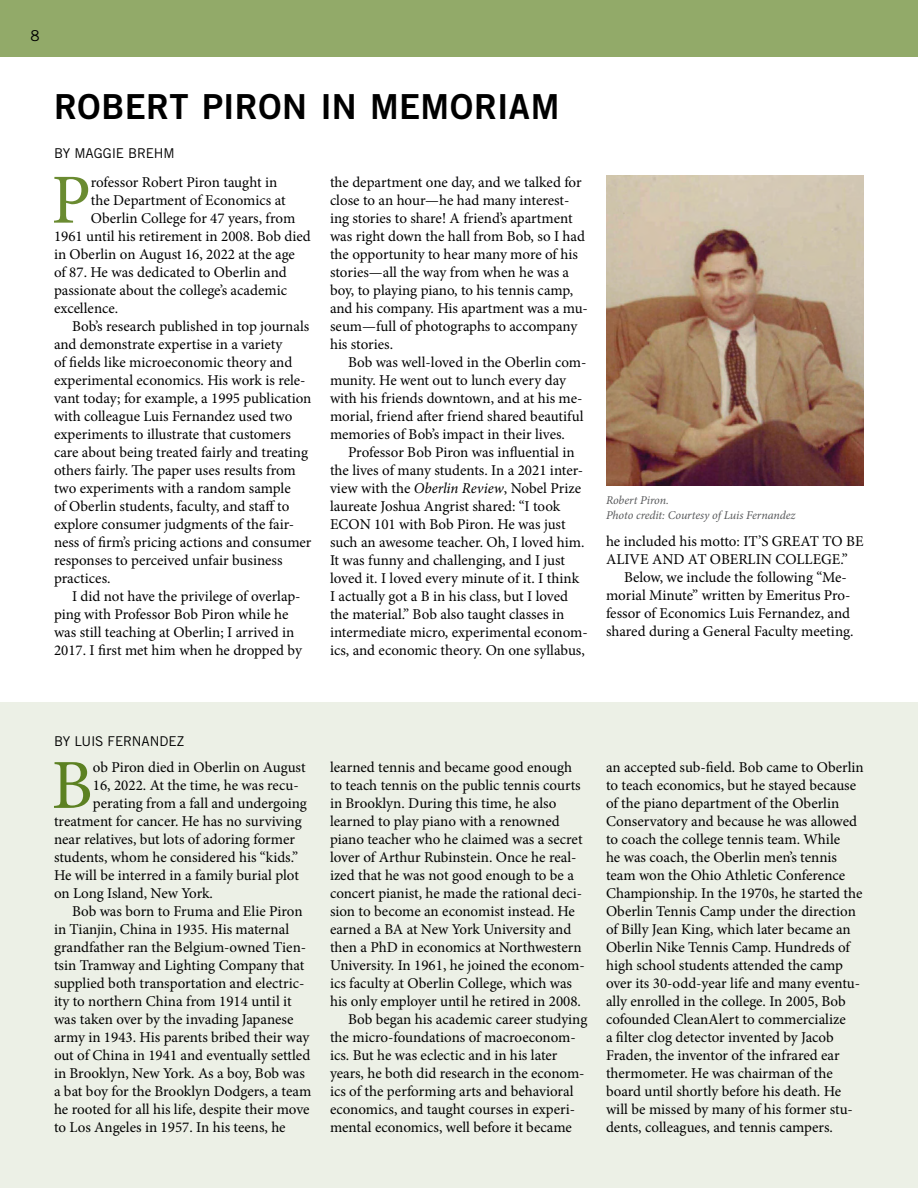
<style>
.page{position:relative;width:918px;height:1188px;background:#fff}
.page>*{position:absolute;margin:0;border:0;box-sizing:border-box;transform-origin:0 0}
.body_w_indent{font:70.35px "Minion Pro";color:#6a8b31}
.body_w_indent-2{font:70.35px "Minion Pro";color:#5c8122}
.headline_TG{font:34.5px "Trade Gothic LT Std Bd 2";letter-spacing:.01em;color:#000}
.body_w_indent-3{font:15px/18px "Minion Pro";color:#000}
.t1{font:15px "Trade Gothic LT Std";color:#000}
.t2{font:13.5px "Trade Gothic LT Std";letter-spacing:-.01em;color:#000}
.t3{font:italic 12px "Minion Pro";letter-spacing:-.01em;color:#58595b}
.s1{font-style:italic}
</style>
<div class="page">
<div style="left:0;top:0;width:918px;height:56px;background:#92aa69"></div>
<img style="left:606px;top:176px;width:258px;height:310px">
<div style="left:0;top:702px;width:918px;height:486px;background:#ecf0e6"></div>
<p class="t1" style="left:31px;top:26px;width:11px">8</p>
<h2 class="headline_TG" style="left:54px;top:86px;width:507px">ROBERT PIRON IN MEMORIAM</h2>
<p class="t2" style="left:54px;top:145px;width:122px">BY MAGGIE BREHM</p>
<p class="body_w_indent" style="left:51px;top:153px;width:41px">P</p>
<p class="body_w_indent-3" style="left:91px;top:173px;width:188px">rofessor Robert Piron taught in</p>
<p class="body_w_indent-3" style="left:330px;top:173px;width:260px">the department one day, and we talked for close to an hour—he had many interest&shy;ing stories to share! A friend’s apartment was right down the hall from Bob, so I had the opportunity to hear many more of his stories—all the way from when he was a boy, to playing piano, to his tennis camp, and his company. His apartment was a mu&shy;seum—full of photographs to accompany his stories.</p>
<p class="body_w_indent-3" style="left:330px;top:353px;width:258px;text-indent:18px">Bob was well-loved in the Oberlin com&shy;munity. He went out to lunch every day with his friends downtown, and at his me&shy;morial, friend after friend shared beautiful memories of Bob’s impact in their lives.</p>
<p class="body_w_indent-3" style="left:330px;top:443px;width:259px;text-indent:18px">Professor Bob Piron was influential in the lives of many students. In a 2021 inter&shy;view with the <span class="s1">Oberlin Review</span>, Nobel Prize laureate Joshua Angrist shared: “I took ECON 101 with Bob Piron. He was just such an awesome teacher. Oh, I loved him.<br>It was funny and challenging, and I just loved it. I loved every minute of it. I think I actually got a B in his class, but I loved the material.” Bob also taught classes in intermediate micro, experimental econom&shy;ics, and economic theory. On one syllabus,</p>
<p class="body_w_indent-3" style="left:91px;top:191px;width:196px">the Department of Economics at</p>
<p class="body_w_indent-3" style="left:91px;top:209px;width:206px">Oberlin College for 47 years, from</p>
<p class="body_w_indent-3" style="left:54px;top:227px;width:258px">1961 until his retirement in 2008. Bob died</p>
<p class="body_w_indent-3" style="left:54px;top:245px;width:242px">in Oberlin on August 16, 2022 at the age</p>
<p class="body_w_indent-3" style="left:54px;top:263px;width:234px">of 87. He was dedicated to Oberlin and</p>
<p class="body_w_indent-3" style="left:54px;top:281px;width:235px">passionate about the college’s academic</p>
<p class="body_w_indent-3" style="left:54px;top:299px;width:66px">excellence.</p>
<p class="body_w_indent-3" style="left:54px;top:317px;width:259px;text-indent:18px">Bob’s research published in top journals and demonstrate expertise in a variety<br>of fields like microeconomic theory and experimental economics. His work is rele&shy;vant today; for example, a 1995 publication with colleague Luis Fernandez used two experiments to illustrate that customers care about being treated fairly and treating others fairly. The paper uses results from two experiments with a random sample<br>of Oberlin students, faculty, and staff to explore consumer judgments of the fair&shy;ness of firm’s pricing actions and consumer responses to perceived unfair business practices.</p>
<p class="body_w_indent-3" style="left:54px;top:587px;width:249px;text-indent:18px">I did not have the privilege of overlap&shy;ping with Professor Bob Piron while he was still teaching at Oberlin; I arrived in 2017. I first met him when he dropped by</p>
<p class="t3" style="left:606px;top:492px;width:64px">Robert Piron.</p>
<p class="t3" style="left:606px;top:507px;width:191px">Photo credit: Courtesy of Luis Fernandez</p>
<p class="body_w_indent-3" style="left:606px;top:532px;width:259px">he included his motto: IT’S GREAT TO BE<br>ALIVE AND AT OBERLIN COLLEGE.”</p>
<p class="body_w_indent-3" style="left:606px;top:568px;width:249px;text-indent:18px">Below, we include the following “Me&shy;morial Minute” written by Emeritus Pro&shy;fessor of Economics Luis Fernandez, and shared during a General Faculty meeting.</p>
<p class="t2" style="left:54px;top:733px;width:132px">BY LUIS FERNANDEZ</p>
<p class="body_w_indent-2" style="left:51px;top:738px;width:43px">B</p>
<p class="body_w_indent-3" style="left:93px;top:758px;width:214px">ob Piron died in Oberlin on August</p>
<p class="body_w_indent-3" style="left:93px;top:776px;width:208px">16, 2022. At the time, he was recu-</p>
<p class="body_w_indent-3" style="left:93px;top:794px;width:215px">perating from a fall and undergoing</p>
<p class="body_w_indent-3" style="left:54px;top:812px;width:249px">treatment for cancer. He has no surviving</p>
<p class="body_w_indent-3" style="left:54px;top:830px;width:243px">near relatives, but lots of adoring former</p>
<p class="body_w_indent-3" style="left:54px;top:848px;width:246px">students, whom he considered his “kids.”</p>
<p class="body_w_indent-3" style="left:54px;top:866px;width:246px">He will be interred in a family burial plot</p>
<p class="body_w_indent-3" style="left:54px;top:884px;width:161px">on Long Island, New York.</p>
<p class="body_w_indent-3" style="left:54px;top:902px;width:259px;text-indent:18px">Bob was born to Fruma and Elie Piron in Tianjin, China in 1935. His maternal grandfather ran the Belgium-owned Tien&shy;tsin Tramway and Lighting Company that supplied both transportation and electric&shy;ity to northern China from 1914 until it was taken over by the invading Japanese army in 1943. His parents bribed their way out of China in 1941 and eventually settled in Brooklyn, New York. As a boy, Bob was a bat boy for the Brooklyn Dodgers, a team he rooted for all his life, despite their move to Los Angeles in 1957. In his teens, he</p>
<p class="body_w_indent-3" style="left:330px;top:758px;width:256px">learned tennis and became good enough to teach tennis on the public tennis courts in Brooklyn. During this time, he also learned to play piano with a renowned piano teacher who he claimed was a secret lover of Arthur Rubinstein. Once he real&shy;ized that he was not good enough to be a concert pianist, he made the rational deci&shy;sion to become an economist instead. He earned a BA at New York University and then a PhD in economics at Northwestern University. In 1961, he joined the econom&shy;ics faculty at Oberlin College, which was his only employer until he retired in 2008.</p>
<p class="body_w_indent-3" style="left:330px;top:1010px;width:259px;text-indent:18px">Bob began his academic career studying the micro-foundations of macroeconom&shy;ics. But he was eclectic and in his later years, he both did research in the econom&shy;ics of the performing arts and behavioral economics, and taught courses in experi&shy;mental economics, well before it became</p>
<p class="body_w_indent-3" style="left:606px;top:758px;width:259px">an accepted sub-field. Bob came to Oberlin to teach economics, but he stayed because of the piano department of the Oberlin Conservatory and because he was allowed to coach the college tennis team. While<br>he was coach, the Oberlin men’s tennis team won the Ohio Athletic Conference Championship. In the 1970s, he started the Oberlin Tennis Camp under the direction of Billy Jean King, which later became an Oberlin Nike Tennis Camp. Hundreds of high school students attended the camp over its 30-odd-year life and many eventu&shy;ally enrolled in the college. In 2005, Bob cofounded CleanAlert to commercialize<br>a filter clog detector invented by Jacob Fraden, the inventor of the infrared ear thermometer. He was chairman of the board until shortly before his death. He will be missed by many of his former stu&shy;dents, colleagues, and tennis campers.</p>
</div>
